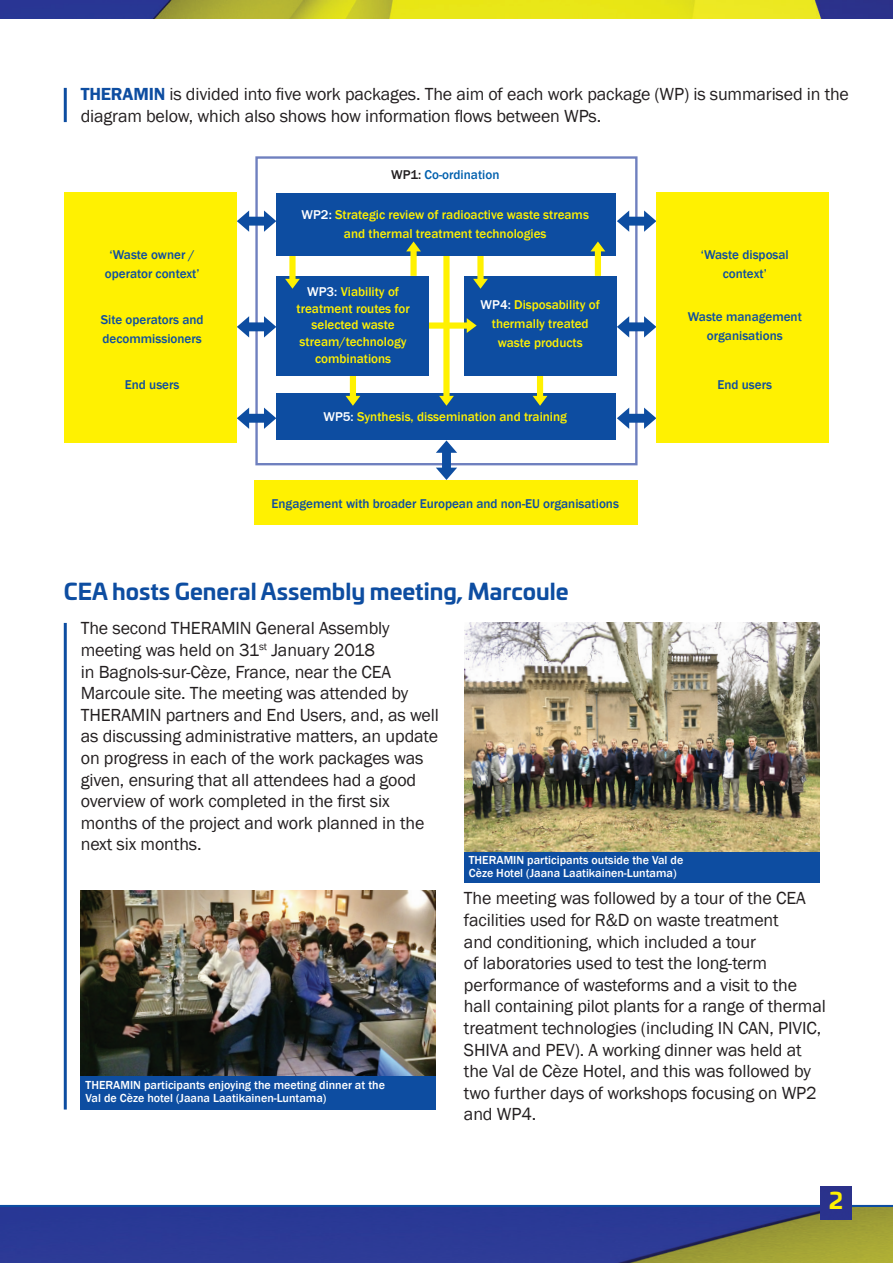
<style>
.page{position:relative;width:893px;height:1263px;background:#fff}
.page>*{position:absolute;margin:0;border:0;box-sizing:border-box;transform-origin:0 0}
.t1{font:700 22.35px "Univia Pro";color:#0d4da1}
.t2{font:700 22.35px "Univia Pro";color:#fff101}
.t3{font:18px/21.6px "Franklin Gothic";letter-spacing:-.01em;color:#231f20}
.t4{font:500 13.05px/16.6px "Franklin Gothic";color:#fff101;text-align:center}
.t5{font:500 13.05px/19px "Franklin Gothic";color:#0d4da1;text-align:center}
.t6{font:500 13.05px "Franklin Gothic";color:#0160ae}
.t7{font:500 12px/12.8px "Franklin Gothic";color:#fff}
.s1{font-weight:600;color:#0d4da1}
.s2{color:#231f20}
.s3{color:#fff}
</style>
<div class="page">
<hr style="left:0;top:1205px;width:893px;height:3px;background:#0d4da1">
<img style="left:0;top:1208px;width:893px;height:55px">
<img style="left:821px;top:1187px;width:30px;height:32px">
<img style="left:0;top:0;width:893px;height:18px">
<div style="left:276px;top:393px;width:340px;height:47px;background:#0d4da1"></div>
<svg style="left:533px;top:375px;width:14px;height:31px"></svg>
<div style="left:464px;top:276px;width:152px;height:99px;background:#0d4da1"></div>
<div style="left:255px;top:156px;width:382px;height:309px;border:2px solid #6f80bf"></div>
<svg style="left:617px;top:210px;width:39px;height:22px"></svg>
<svg style="left:617px;top:316px;width:39px;height:21px"></svg>
<svg style="left:617px;top:408px;width:39px;height:21px"></svg>
<svg style="left:436px;top:440px;width:21px;height:40px"></svg>
<svg style="left:346px;top:375px;width:14px;height:31px"></svg>
<svg style="left:237px;top:210px;width:39px;height:22px"></svg>
<svg style="left:237px;top:316px;width:39px;height:21px"></svg>
<svg style="left:237px;top:408px;width:39px;height:21px"></svg>
<div style="left:255px;top:480px;width:383px;height:45px;background:#fff101"></div>
<div style="left:276px;top:276px;width:153px;height:99px;background:#0d4da1"></div>
<div style="left:64px;top:193px;width:173px;height:250px;background:#fff101"></div>
<div style="left:656px;top:193px;width:173px;height:250px;background:#fff101"></div>
<svg style="left:285px;top:255px;width:15px;height:34px"></svg>
<div style="left:276px;top:193px;width:340px;height:62px;background:#0d4da1"></div>
<svg style="left:590px;top:241px;width:15px;height:35px"></svg>
<svg style="left:406px;top:241px;width:82px;height:165px"></svg>
<hr style="left:64px;top:88px;width:3px;height:34px;background:#0d4da1">
<hr style="left:64px;top:623px;width:3px;height:486px;background:#0d4da1">
<img style="left:81px;top:891px;width:355px;height:185px">
<img style="left:464px;top:623px;width:355px;height:229px">
<div style="left:464px;top:852px;width:355px;height:31px;background:#0d4da1"></div>
<div style="left:81px;top:1076px;width:355px;height:33px;background:#0d4da1"></div>
<p class="t3" style="left:81px;top:84px;width:770px"><span class="s1">THERAMIN</span> is divided into five work packages. The aim of each work package (WP) is summarised in the diagram below, which also shows how information flows between WPs.</p>
<p class="t6" style="left:391px;top:166px;width:110px"><span class="s2">WP1:</span> Co-ordination</p>
<p class="t5" style="left:105px;top:245px;width:96px">‘Waste owner / operator context’</p>
<p class="t5" style="left:101px;top:310px;width:104px;text-align:left">Site operators and decommissioners</p>
<p class="t5" style="left:125px;top:375px;width:56px">End users</p>
<p class="t4" style="left:302px;top:205px;width:289px;line-height:19px"><span class="s3">WP2:</span> Strategic review of radioactive waste streams and thermal treatment technologies</p>
<p class="t4" style="left:297px;top:283px;width:115px"><span class="s3">WP3:</span> Viability of treatment routes for selected waste stream/technology combinations</p>
<p class="t4" style="left:481px;top:295px;width:121px;line-height:19px"><span class="s3">WP4:</span> Disposability of thermally treated waste products</p>
<p class="t4" style="left:323px;top:408px;width:245px"><span class="s3">WP5:</span> Synthesis, dissemination and training</p>
<p class="t5" style="left:272px;top:494px;width:349px">Engagement with broader European and non-EU organisations</p>
<p class="t1" style="left:64px;top:574px;width:506px">CEA hosts General Assembly meeting, Marcoule</p>
<p class="t3" style="left:81px;top:618px;width:360px">The second THERAMIN General Assembly meeting was held on 31<sup>st</sup> January 2018<br>in Bagnols-sur-Cèze, France, near the CEA Marcoule site. The meeting was attended by THERAMIN partners and End Users, and, as well as discussing administrative matters, an update on progress in each of the work packages was given, ensuring that all attendees had a good overview of work completed in the first six months of the project and work planned in the next six months.</p>
<p class="t5" style="left:701px;top:245px;width:89px">‘Waste disposal context’</p>
<p class="t5" style="left:688px;top:307px;width:116px">Waste management organisations</p>
<p class="t5" style="left:717px;top:375px;width:56px">End users</p>
<p class="t7" style="left:86px;top:1079px;width:301px">THERAMIN participants enjoying the meeting dinner at the<br>Val de Cèze hotel (Jaana Laatikainen-Luntama)</p>
<p class="t7" style="left:469px;top:854px;width:216px">THERAMIN participants outside the Val de<br>Cèze Hotel (Jaana Laatikainen-Luntama)</p>
<p class="t3" style="left:464px;top:888px;width:363px">The meeting was followed by a tour of the CEA facilities used for R&amp;D on waste treatment<br>and conditioning, which included a tour<br>of laboratories used to test the long-term performance of wasteforms and a visit to the hall containing pilot plants for a range of thermal treatment technologies (including IN CAN, PIVIC, SHIVA and PEV). A working dinner was held at the Val de Cèze Hotel, and this was followed by two further days of workshops focusing on WP2 and WP4.</p>
<p class="t2" style="left:829px;top:1183px;width:15px">2</p>
</div>
